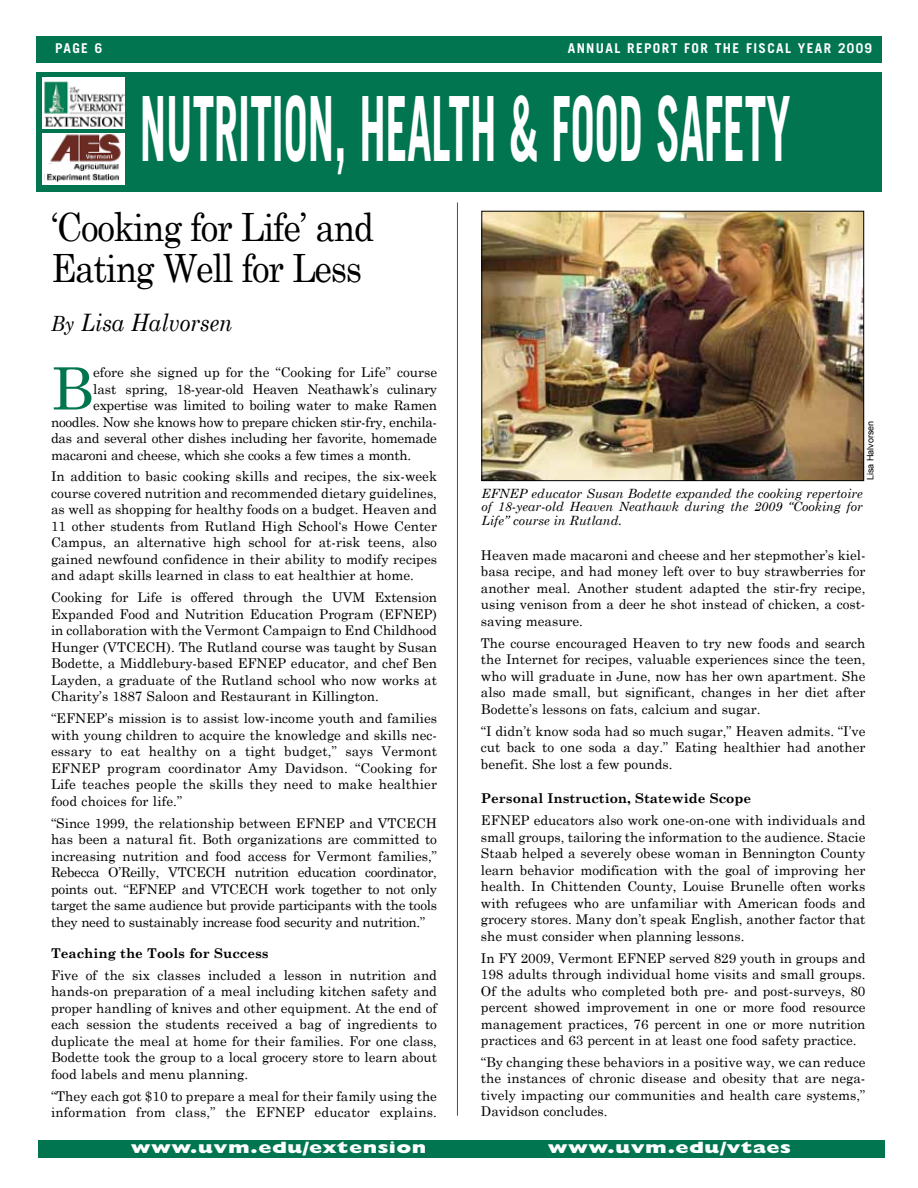
<style>
.page{position:relative;width:918px;height:1188px;background:#fff}
.page>*{position:absolute;margin:0;border:0;box-sizing:border-box;transform-origin:0 0}
.t1{font:700 90px "Trade Gothic";letter-spacing:.165em;color:#fff;scale:.48 1}
.t2{font:58.35px "Century Schoolbook";color:#007550}
.t3{font:39px/40.5px "Century Schoolbook";letter-spacing:-.035em;color:#000;scale:.9 1}
.t4{font:italic 24px "Century Schoolbook";color:#000;scale:.9 1}
.t5{font:800 16.5px "Gill Sans";letter-spacing:.02em;color:#fff;scale:1.3 1}
.t6{font:13.5px/16.5px "Century Schoolbook";color:#000;text-align:justify}
.t7{font:13.5px "Century Schoolbook";letter-spacing:-.02em;color:#000}
.t8{font:700 13.5px "Century Schoolbook";color:#000}
.t9{font:700 13.5px "Trade Gothic";letter-spacing:.1em;color:#fff}
.t10{font:italic 12.75px/13.5px "Century Schoolbook";color:#000;text-align:justify}
.t11{font:9px "Arial";color:#000}
.s1{font-size:21px}
</style>
<div class="page">
<div style="left:38px;top:1140px;width:846px;height:18px;background:#007550"></div>
<div style="left:36px;top:36px;width:846px;height:27px;background:#007550"></div>
<div style="left:36px;top:72px;width:846px;height:120px;background:#007550"></div>
<div style="left:42px;top:78px;width:83px;height:51px;background:#fff"></div>
<img style="left:44px;top:81px;width:81px;height:46px">
<div style="left:42px;top:133px;width:83px;height:51px;background:#fff"></div>
<img style="left:70px;top:163px;width:49px;height:8px">
<img style="left:47px;top:174px;width:72px;height:8px">
<img style="left:50px;top:133px;width:71px;height:29px">
<hr style="left:457px;top:202px;width:1px;height:914px;background:#007550">
<img style="left:484px;top:213px;width:378px;height:266px">
<div style="left:482px;top:211px;width:382px;height:270px;border:1px solid #000"></div>
<p class="t9" style="left:55px;top:40px;width:49px">PAGE 6</p>
<p class="t9" style="left:568px;top:40px;width:19px">ANNU</p>
<p class="t9" style="left:606px;top:40px;width:40px">AL REPO</p>
<p class="t9" style="left:662px;top:40px;width:212px">RT FOR THE FISCAL YEAR 2009</p>
<h1 class="t1" style="left:140px;top:74px;width:1355px">NUTRITION, HEALTH &amp; FOOD SAFETY</h1>
<h3 class="t3" style="left:51px;top:206px;width:360px">‘Cooking for Life’ and<br>Eating Well for Less</h3>
<h3 class="t4" style="left:51px;top:308px;width:203px"><span class="s1">By</span> Lisa Halvorsen</h3>
<h2 class="t2" style="left:51px;top:352px;width:44px">B</h2>
<p class="t6" style="left:93px;top:364px;width:345px">efore she signed up for the “Cooking for Life” course</p>
<p class="t7" style="left:93px;top:380px;width:345px">last spring, 18-year-old Heaven Neathawk’s culinary</p>
<p class="t7" style="left:93px;top:397px;width:345px">expertise was limited to boiling water to make Ramen</p>
<p class="t7" style="left:51px;top:413px;width:388px">noodles. Now she knows how to prepare chicken stir-fry, enchila-</p>
<p class="t7" style="left:51px;top:430px;width:388px">das and several other dishes including her favorite, homemade</p>
<p class="t7" style="left:51px;top:446px;width:362px">macaroni and cheese, which she cooks a few times a month.</p>
<p class="t6" style="left:51px;top:468px;width:388px">In addition to basic cooking skills and recipes, the six-week course covered nutrition and recommended dietary guidelines, as well as shopping for healthy foods on a budget. Heaven and 11 other students from Rutland High School‘s Howe Center Campus, an alternative high school for at-risk teens, also gained newfound confidence in their ability to modify recipes and adapt skills learned in class to eat healthier at home.</p>
<p class="t6" style="left:51px;top:589px;width:388px">Cooking for Life is offered through the UVM Extension Expanded Food and Nutrition Education Program (EFNEP) in collaboration with the Vermont Campaign to End Childhood Hunger (VTCECH). The Rutland course was taught by Susan Bodette, a Middlebury-based EFNEP educator, and chef Ben Layden, a graduate of the Rutland school who now works at Charity’s 1887 Saloon and Restaurant in Killington.</p>
<p class="t6" style="left:51px;top:710px;width:388px">“EFNEP’s mission is to assist low-income youth and families with young children to acquire the knowledge and skills nec&shy;essary to eat healthy on a tight budget,” says Vermont EFNEP program coordinator Amy Davidson. “Cooking for Life teaches people the skills they need to make healthier food choices for life.”</p>
<p class="t6" style="left:51px;top:814px;width:388px">“Since 1999, the relationship between EFNEP and VTCECH has been a natural fit. Both organizations are committed to increasing nutrition and food access for Vermont families,” Rebecca O’Reilly, VTCECH nutrition education coordinator, points out. “EFNEP and VTCECH work together to not only target the same audience but provide participants with the tools they need to sustainably increase food security and nutrition.”</p>
<p class="t8" style="left:51px;top:945px;width:219px">Teaching the Tools for Success</p>
<p class="t6" style="left:51px;top:967px;width:388px">Five of the six classes included a lesson in nutrition and hands-on preparation of a meal including kitchen safety and proper handling of knives and other equipment. At the end of each session the students received a bag of ingredients to duplicate the meal at home for their families. For one class, Bodette took the group to a local grocery store to learn about food labels and menu planning.</p>
<p class="t6" style="left:51px;top:1087px;width:387px">“They each got $10 to prepare a meal for their family using the information from class,” the EFNEP educator explains.</p>
<p class="t11" style="left:864px;top:480px;width:61px;rotate:-90deg">Lisa Halvorsen</p>
<p class="t10" style="left:482px;top:486px;width:383px">EFNEP educator Susan Bodette expanded the cooking repertoire of 18-year-old Heaven Neathawk during the 2009 “Cooking for Life” course in Rutland.</p>
<p class="t6" style="left:481px;top:547px;width:386px">Heaven made macaroni and cheese and her stepmother’s kiel&shy;basa recipe, and had money left over to buy strawberries for another meal. Another student adapted the stir-fry recipe, using venison from a deer he shot instead of chicken, a cost&shy;saving measure.</p>
<p class="t6" style="left:481px;top:634px;width:386px">The course encouraged Heaven to try new foods and search the Internet for recipes, valuable experiences since the teen, who will graduate in June, now has her own apartment. She also made small, but significant, changes in her diet after Bodette’s lessons on fats, calcium and sugar.</p>
<p class="t6" style="left:481px;top:722px;width:386px">“I didn’t know soda had so much sugar,” Heaven admits. “I’ve cut back to one soda a day.” Eating healthier had another benefit. She lost a few pounds.</p>
<p class="t8" style="left:481px;top:790px;width:272px">Personal Instruction, Statewide Scope</p>
<p class="t6" style="left:481px;top:812px;width:386px">EFNEP educators also work one-on-one with individuals and small groups, tailoring the information to the audience. Stacie Staab helped a severely obese woman in Bennington County learn behavior modification with the goal of improving her health. In Chittenden County, Louise Brunelle often works with refugees who are unfamiliar with American foods and grocery stores. Many don’t speak English, another factor that she must consider when planning lessons.</p>
<p class="t6" style="left:481px;top:949px;width:386px">In FY 2009, Vermont EFNEP served 829 youth in groups and 198 adults through individual home visits and small groups.<br>Of the adults who completed both pre- and post-surveys, 80 percent showed improvement in one or more food resource management practices, 76 percent in one or more nutrition practices and 63 percent in at least one food safety practice.</p>
<p class="t6" style="left:481px;top:1053px;width:386px">“By changing these behaviors in a positive way, we can reduce the instances of chronic disease and obesity that are nega&shy;tively impacting our communities and health care systems,” Davidson concludes.</p>
<p class="t5" style="left:131px;top:1138px;width:229px">www.uvm.edu/extension</p>
<p class="t5" style="left:548px;top:1138px;width:189px">www.uvm.edu/vtaes</p>
</div>
